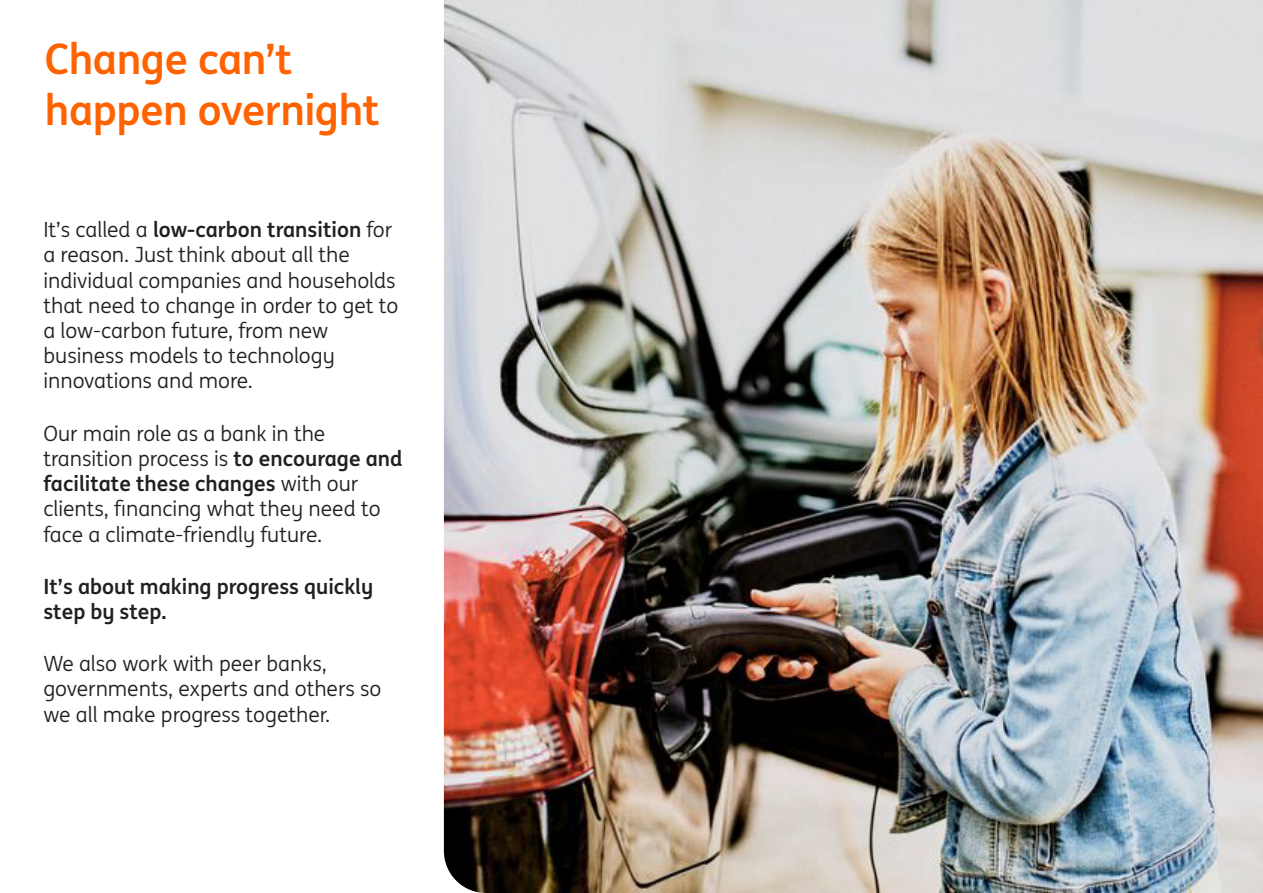
<style>
.page{position:relative;width:1263px;height:893px;background:#fff}
.page>*{position:absolute;margin:0;border:0;box-sizing:border-box;transform-origin:0 0}
.t1{font:700 42px/50.4px "ING Me";letter-spacing:-.01em;color:#ff6200}
.t2{font:21px/25.2px "ING Me";color:#231f20}
.t3{font:700 21px/25.2px "ING Me";color:#231f20}
.s1{font-weight:700}
</style>
<div class="page">
<img style="left:444px;top:0;width:819px;height:893px">
<h1 class="t1" style="left:45px;top:32px;width:337px">Change can’t happen overnight</h1>
<p class="t2" style="left:43px;top:216px;width:356px">It’s called a <span class="s1">low-carbon transition</span> for a reason. Just think about all the individual companies and households that need to change in order to get to a low-carbon future, from new business models to technology innovations and more.</p>
<p class="t2" style="left:43px;top:420px;width:360px">Our main role as a bank in the transition process is <span class="s1">to encourage and facilitate these changes</span> with our clients, financing what they need to face a climate-friendly future.</p>
<p class="t3" style="left:43px;top:572px;width:331px">It’s about making progress quickly step by step.</p>
<p class="t2" style="left:43px;top:650px;width:340px">We also work with peer banks, governments, experts and others so we all make progress together.</p>
</div>
